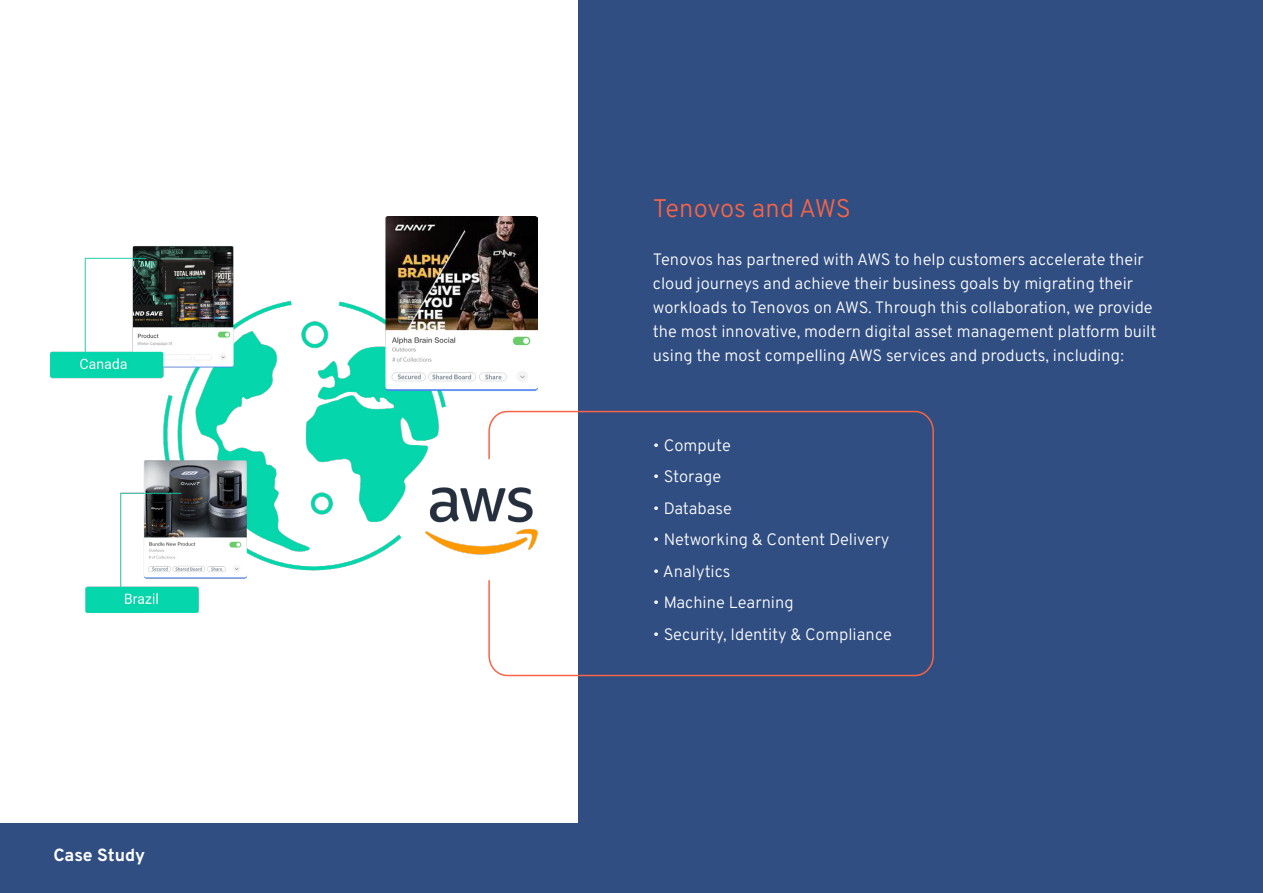
<style>
.page{position:relative;width:1263px;height:893px;background:#fff}
.page>*{position:absolute;margin:0;border:0;box-sizing:border-box;transform-origin:0 0}
.Body_text_1_-_left_j{font:25.5px "Overpass";letter-spacing:-.01em;color:#f76446}
.Title_1{font:700 17.55px "Overpass";color:#fff}
.Body_text_1_-_left_j-2{font:16.5px/24px "Overpass";color:#fff}
</style>
<div class="page">
<div style="left:578px;top:0;width:685px;height:893px;background:#304e82"></div>
<div style="left:0;top:824px;width:1263px;height:69px;background:#304e82"></div>
<div style="left:488px;top:411px;width:446px;height:265px;border:2px solid #f76446;border-radius:19px"></div>
<img style="left:51px;top:217px;width:486px;height:395px">
<p class="Title_1" style="left:53px;top:841px;width:93px">Case Study</p>
<p class="Body_text_1_-_left_j" style="left:653px;top:187px;width:199px">Tenovos and AWS</p>
<p class="Body_text_1_-_left_j-2" style="left:653px;top:246px;width:505px">Tenovos has partnered with AWS to help customers accelerate their cloud journeys and achieve their business goals by migrating their workloads to Tenovos on AWS. Through this collaboration, we provide the most innovative, modern digital asset management platform built using the most compelling AWS services and products, including:</p>
<p class="Body_text_1_-_left_j-2" style="left:653px;top:432px;width:79px">• Compute</p>
<p class="Body_text_1_-_left_j-2" style="left:653px;top:464px;width:70px">• Storage</p>
<p class="Body_text_1_-_left_j-2" style="left:653px;top:495px;width:80px">• Database</p>
<p class="Body_text_1_-_left_j-2" style="left:653px;top:527px;width:238px">• Networking &amp; Content Delivery</p>
<p class="Body_text_1_-_left_j-2" style="left:653px;top:558px;width:79px">• Analytics</p>
<p class="Body_text_1_-_left_j-2" style="left:653px;top:590px;width:142px">• Machine Learning</p>
<p class="Body_text_1_-_left_j-2" style="left:653px;top:621px;width:240px">• Security, Identity &amp; Compliance</p>
</div>
